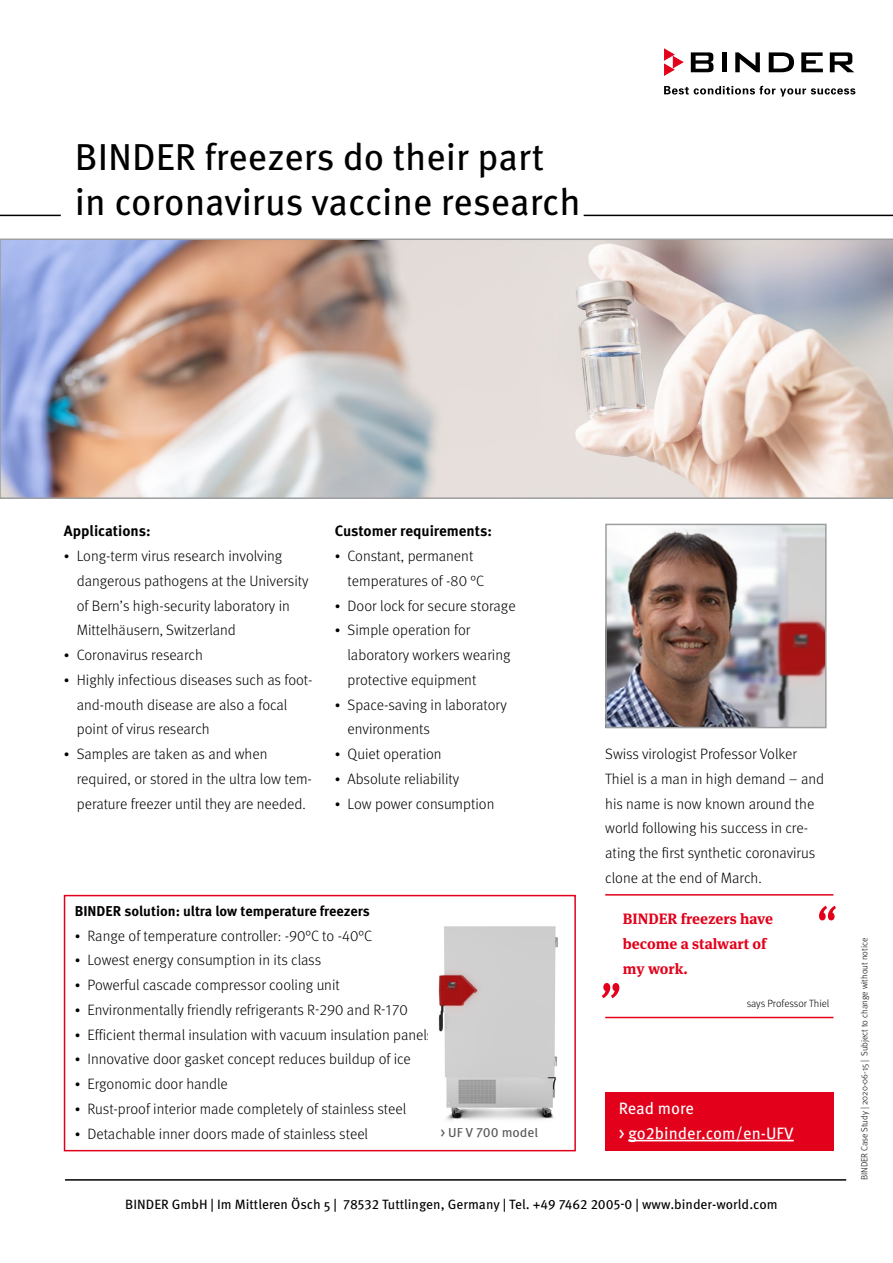
<style>
.page{position:relative;width:893px;height:1263px;background:#fff}
.page>*{position:absolute;margin:0;border:0;box-sizing:border-box;transform-origin:0 0}
.t1{font:37.5px/45px "Meta Pro";color:#000}
.t2{font:16.5px/24.8px "Meta Pro";color:#fff}
.t3{font:300 15px/24.8px "Meta Pro";color:#000}
.t4{font:700 15px/24.8px "Meta Serif Pro";color:#e2001a}
.t5{font:700 15px "Meta Pro";color:#000}
.t6{font:700 14.25px "Meta Pro";color:#000}
.t7{font:13.5px "Meta Pro";color:#000}
.t8{font:13.5px "Meta Pro";color:#58585a}
.t9{font:300 10.5px "Meta Pro";color:#000}
.t10{font:300 9px "Meta Pro";color:#000}
.s1{font-size:13.5px}
</style>
<div class="page">
<div style="left:605px;top:1092px;width:229px;height:59px;background:#e2001a"></div>
<div style="left:64px;top:895px;width:512px;height:256px;border:2px solid #e2001a"></div>
<hr style="left:0;top:215px;width:61px;height:1px;background:#000">
<hr style="left:584px;top:215px;width:309px;height:1px;background:#000">
<hr style="left:65px;top:1179px;width:781px;height:2px;background:#000">
<hr style="left:605px;top:894px;width:228px;height:1px;background:#e2001a">
<hr style="left:605px;top:1017px;width:228px;height:1px;background:#e2001a">
<svg style="left:602px;top:983px;width:17px;height:15px"></svg>
<svg style="left:819px;top:906px;width:17px;height:14px"></svg>
<hr style="left:628px;top:1140px;width:166px;height:1px;background:#fff">
<img style="left:608px;top:527px;width:216px;height:198px">
<div style="left:605px;top:524px;width:222px;height:204px;border:2px solid #9c9e9f"></div>
<img style="left:438px;top:926px;width:120px;height:195px">
<img style="left:0;top:239px;width:893px;height:260px">
<svg style="left:664px;top:86px;width:191px;height:11px"></svg>
<svg style="left:691px;top:52px;width:22px;height:20px"></svg>
<hr style="left:722px;top:52px;width:4px;height:20px;background:#000">
<svg style="left:735px;top:52px;width:25px;height:20px"></svg>
<svg style="left:769px;top:52px;width:25px;height:20px"></svg>
<svg style="left:801px;top:52px;width:22px;height:20px"></svg>
<svg style="left:830px;top:52px;width:24px;height:20px"></svg>
<svg style="left:664px;top:49px;width:19px;height:27px"></svg>
<h1 class="t1" style="left:75px;top:132px;width:507px">BINDER freezers do their part in coronavirus vaccine research</h1>
<p class="t5" style="left:64px;top:519px;width:88px">Applications:</p>
<p class="t3" style="left:77px;top:543px;width:233px;text-indent:-13px"><span class="s1">•</span> Long-term virus research involving dangerous pathogens at the University of Bern’s high-security laboratory in Mittelhäusern, Switzerland</p>
<p class="t3" style="left:64px;top:642px;width:140px"><span class="s1">•</span> Coronavirus research</p>
<p class="t3" style="left:77px;top:666px;width:237px;text-indent:-13px"><span class="s1">•</span> Highly infectious diseases such as foot&shy;and-mouth disease are also a focal point of virus research</p>
<p class="t3" style="left:77px;top:741px;width:237px;text-indent:-13px"><span class="s1">•</span> Samples are taken as and when required, or stored in the ultra low tem&shy;perature freezer until they are needed.</p>
<p class="t5" style="left:335px;top:519px;width:159px">Customer requirements:</p>
<p class="t3" style="left:348px;top:543px;width:138px;text-indent:-13px"><span class="s1">•</span> Constant, permanent temperatures of -80 °C</p>
<p class="t3" style="left:335px;top:592px;width:182px"><span class="s1">•</span> Door lock for secure storage</p>
<p class="t3" style="left:348px;top:617px;width:164px;text-indent:-13px"><span class="s1">•</span> Simple operation for laboratory workers wearing protective equipment</p>
<p class="t3" style="left:348px;top:691px;width:161px;text-indent:-13px"><span class="s1">•</span> Space-saving in laboratory environments</p>
<p class="t3" style="left:335px;top:741px;width:108px"><span class="s1">•</span> Quiet operation</p>
<p class="t3" style="left:335px;top:765px;width:126px"><span class="s1">•</span> Absolute reliability</p>
<p class="t3" style="left:335px;top:790px;width:161px"><span class="s1">•</span> Low power consumption</p>
<p class="t6" style="left:75px;top:900px;width:297px">BINDER solution: ultra low temperature freezers</p>
<p class="t3" style="left:75px;top:922px;width:299px"><span class="s1">•</span> Range of temperature controller: -90°C to -40°C</p>
<p class="t3" style="left:75px;top:947px;width:248px"><span class="s1">•</span> Lowest energy consumption in its class</p>
<p class="t3" style="left:75px;top:972px;width:267px"><span class="s1">•</span> Powerful cascade compressor cooling unit</p>
<p class="t3" style="left:75px;top:996px;width:335px"><span class="s1">•</span> Environmentally friendly refrigerants R-290 and R-170</p>
<p class="t3" style="left:75px;top:1021px;width:360px"><span class="s1">•</span> Efficient thermal insulation with vacuum insulation panels</p>
<p class="t3" style="left:75px;top:1046px;width:338px"><span class="s1">•</span> Innovative door gasket concept reduces buildup of ice</p>
<p class="t3" style="left:75px;top:1071px;width:155px"><span class="s1">•</span> Ergonomic door handle</p>
<p class="t3" style="left:75px;top:1095px;width:333px"><span class="s1">•</span> Rust-proof interior made completely of stainless steel</p>
<p class="t3" style="left:75px;top:1120px;width:295px"><span class="s1">•</span> Detachable inner doors made of stainless steel</p>
<p class="t8" style="left:440px;top:1122px;width:99px">&gt; UF V 700 model</p>
<p class="t3" style="left:605px;top:741px;width:220px">Swiss virologist Professor Volker<br>Thiel is a man in high demand – and his name is now known around the world following his success in cre&shy;ating the first synthetic coronavirus clone at the end of March.</p>
<p class="t4" style="left:623px;top:905px;width:152px">BINDER freezers have become a stalwart of my work.</p>
<p class="t9" style="left:747px;top:995px;width:84px">says Professor Thiel</p>
<p class="t2" style="left:619px;top:1095px;width:177px">Read more<br>&gt; go2binder.com/en-UFV</p>
<p class="t7" style="left:125px;top:1194px;width:654px">BINDER GmbH | Im Mittleren Ösch 5 | 78532 Tuttlingen, Germany | Tel. +49 7462 2005-0 | www.binder-world.com</p>
<p class="t10" style="left:858px;top:1180px;width:244px;rotate:-90deg">BINDER Case Study | 2020-06-15 | Subject to change without notice</p>
</div>
